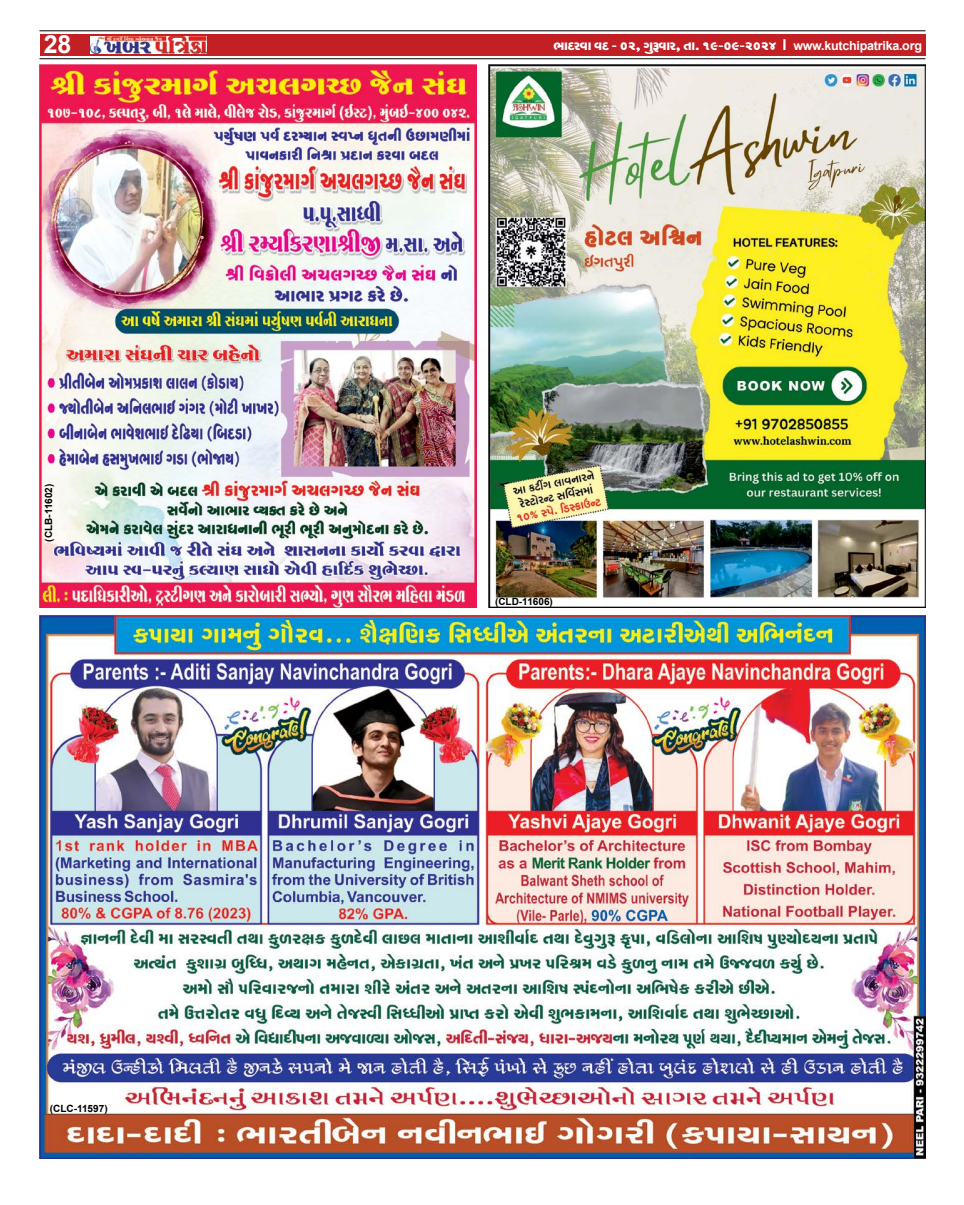
<style>
.page{position:relative;width:964px;height:1205px;background:#fff}
.page>*{position:absolute;margin:0;border:0;box-sizing:border-box;transform-origin:0 0}
.t1{font:700 25px "Arial";color:#fff}
.t2{font:15px "SHREE GUJ7";letter-spacing:-.02em;color:#fff}
.t3{font:700 10px "Arial";color:#000}
.s1{font-family:"Arial";font-weight:700}
.s2{font-family:"Arial";font-weight:700;font-size:12.5px}
</style>
<div class="page">
<div style="left:40px;top:34px;width:172px;height:21px;background:#c22025"></div>
<div style="left:212px;top:34px;width:714px;height:21px;background:#c22025"></div>
<hr style="left:39px;top:58px;width:886px;height:1px;background:#000">
<hr style="left:39px;top:30px;width:886px;height:1px;background:#000">
<img style="left:90px;top:36px;width:116px;height:17px">
<img style="left:40px;top:64px;width:436px;height:544px">
<img style="left:488px;top:64px;width:437px;height:544px">
<img style="left:40px;top:615px;width:885px;height:544px">
<h1 class="t1" style="left:44px;top:27px;width:29px">28</h1>
<p class="t2" style="left:554px;top:38px;width:370px">cpv$fhp hv$ - 02, Nyê$hpf, sp. 19-09-2024 <span class="s1">I</span> <span class="s2">www.kutchipatrika.org</span></p>
<p class="t3" style="left:42px;top:542px;width:59px;rotate:-90deg">(CLB-11602)</p>
<p class="t3" style="left:50px;top:1101px;width:59px">(CLC-11597)</p>
<p class="t3" style="left:495px;top:594px;width:59px">(CLD-11606)</p>
</div>
